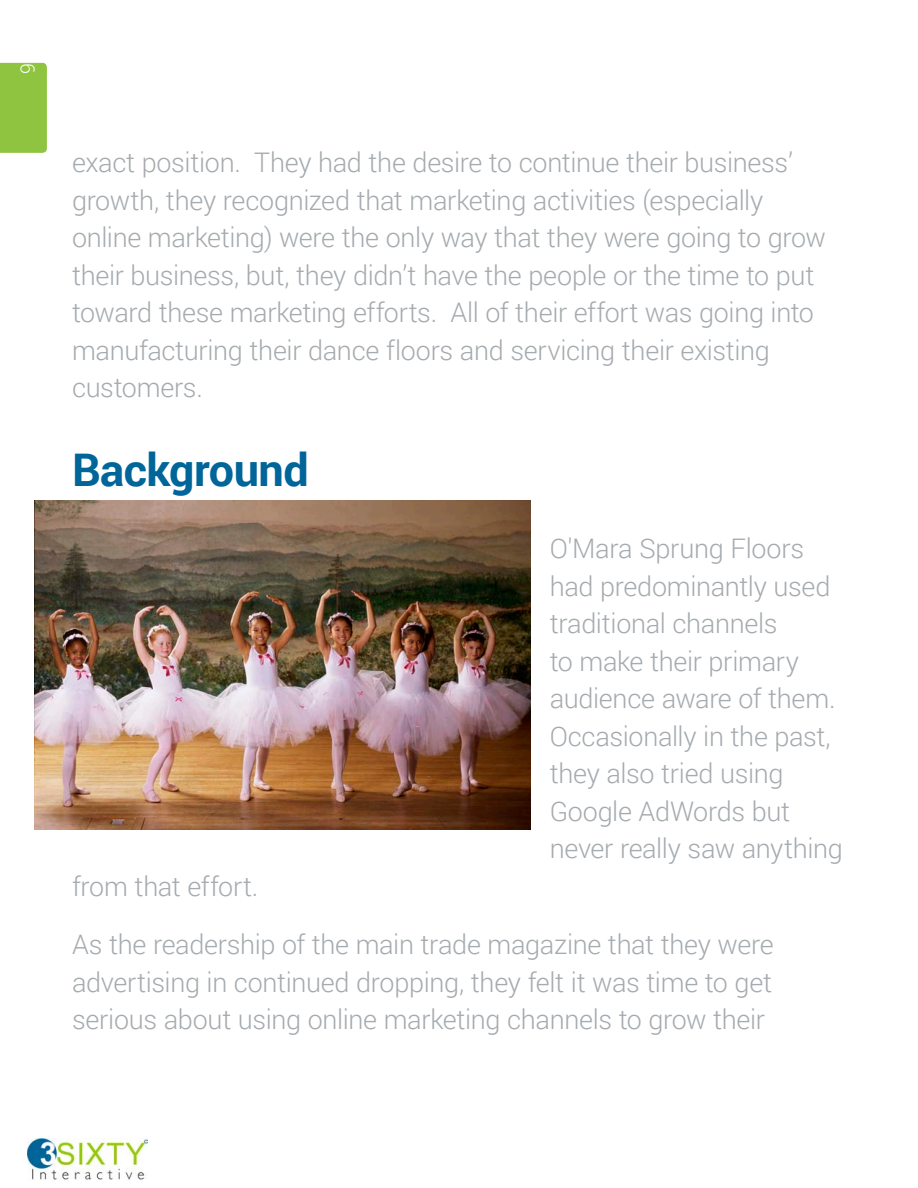
<style>
.page{position:relative;width:918px;height:1188px;background:#fff}
.page>*{position:absolute;margin:0;border:0;box-sizing:border-box;transform-origin:0 0}
.Paragraph_Style_1{font:700 45px "Roboto";letter-spacing:-.015em;color:#006599}
.Main_Body{font:300 27px/37.5px "Roboto";letter-spacing:-.01em;color:#a6abaf}
.t1{font:300 19.5px "Roboto";color:#fff}
</style>
<div class="page">
<img style="left:28px;top:1138px;width:120px;height:42px">
<img style="left:34px;top:500px;width:496px;height:330px">
<div style="left:0;top:63px;width:47px;height:90px;background:#8ec43f"></div>
<p class="t1" style="left:41px;top:63px;width:12px;rotate:90deg">6</p>
<p class="Main_Body" style="left:72px;top:143px;width:755px">exact position. They had the desire to continue their business’ growth, they recognized that marketing activities (especially online marketing) were the only way that they were going to grow their business, but, they didn’t have the people or the time to put toward these marketing efforts. All of their effort was going into manufacturing their dance floors and servicing their existing customers.</p>
<p class="Paragraph_Style_1" style="left:72px;top:438px;width:238px">Background</p>
<p class="Main_Body" style="left:550px;top:529px;width:295px">O'Mara Sprung Floors had predominantly used traditional channels<br>to make their primary audience aware of them.<br>Occasionally in the past, they also tried using<br>Google AdWords but never really saw anything</p>
<p class="Main_Body" style="left:72px;top:866px;width:188px">from that effort.</p>
<p class="Main_Body" style="left:72px;top:925px;width:703px;text-align:justify">As the readership of the main trade magazine that they were advertising in continued dropping, they felt it was time to get serious about using online marketing channels to grow their</p>
</div>
